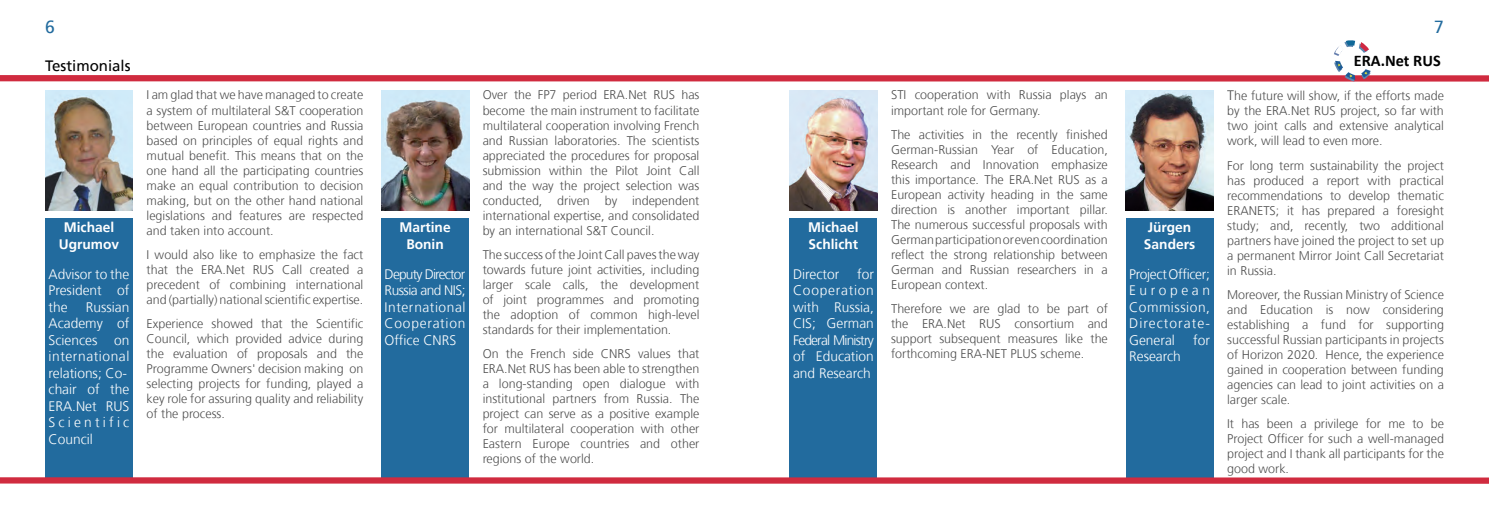
<style>
.page{position:relative;width:1489px;height:525px;background:#fff}
.page>*{position:absolute;margin:0;border:0;box-sizing:border-box;transform-origin:0 0}
.t1{font:17.5px "Frutiger";color:#226b9e}
.t2{font:700 16.25px "Calibri";color:#000}
.t3{font:15px "Frutiger";color:#000}
.t4{font:300 13.75px/16.5px "Frutiger";color:#fff;text-align:justify}
.t5{font:700 13.75px/16.5px "Frutiger";color:#fff;text-align:center}
.t6{font:300 12.5px/15px "Frutiger";color:#000;text-align:justify}
.s1{font-size:13.75px}
</style>
<div class="page">
<div style="left:45px;top:218px;width:88px;height:261px;background:#226b9e"></div>
<div style="left:789px;top:218px;width:88px;height:260px;background:#226b9e"></div>
<div style="left:381px;top:218px;width:88px;height:261px;background:#226b9e"></div>
<div style="left:0;top:75px;width:1488px;height:6px;background:#d02b3f"></div>
<svg style="left:1333px;top:40px;width:37px;height:41px"></svg>
<img style="left:1125px;top:90px;width:88px;height:120px">
<div style="left:1125px;top:218px;width:88px;height:262px;background:#226b9e"></div>
<div style="left:0;top:477px;width:1488px;height:6px;background:#d02b3f"></div>
<img style="left:381px;top:90px;width:88px;height:120px">
<img style="left:45px;top:90px;width:88px;height:120px">
<img style="left:789px;top:90px;width:88px;height:120px">
<h1 class="t1" style="left:45px;top:17px;width:11px">6</h1>
<h1 class="t1" style="left:1433px;top:17px;width:11px">7</h1>
<p class="t3" style="left:45px;top:57px;width:87px">Testimonials</p>
<h2 class="t2" style="left:1353px;top:50px;width:88px">ERA.Net RUS</h2>
<p class="t5" style="left:59px;top:219px;width:62px">Michael<br>Ugrumov</p>
<p class="t4" style="left:49px;top:265px;width:82px">Advisor to the President of the</p>
<p class="t4" style="left:49px;top:298px;width:82px;text-align:left;text-indent:37px">Russian<br>Academy of<br>Sciences on international relations; Co&shy;chair of the<br>ERA.Net RUS<br>Scientific<br>Council</p>
<p class="t6" style="left:147px;top:88px;width:218px">I am glad that we have managed to create a system of multilateral S&amp;T cooperation between European countries and Russia based on principles of equal rights and mutual benefit. This means that on the one hand all the participating countries make an equal contribution to decision making, but on the other hand national legislations and features are respected and taken into account.</p>
<p class="t6" style="left:147px;top:247px;width:218px">I would also like to emphasize the fact that the ERA.Net RUS Call created a precedent of combining international and (partially) national scientific expertise.</p>
<p class="t6" style="left:147px;top:316px;width:218px">Experience showed that the Scientific Council, which provided advice during the evaluation of proposals and the Programme Owners' decision making on selecting projects for funding, played a key role for assuring quality and reliability of the process.</p>
<p class="t5" style="left:399px;top:219px;width:53px">Martine<br>Bonin</p>
<p class="t4" style="left:384px;top:265px;width:82px">Deputy Director Russia and NIS; International Cooperation Office CNRS</p>
<p class="t6" style="left:482px;top:88px;width:218px">Over the FP7 period ERA.Net RUS has become the main instrument to facilitate multilateral cooperation involving French and Russian laboratories. The scientists appreciated the procedures for proposal submission within the Pilot Joint Call and the way the project selection was conducted, driven by independent international expertise, and consolidated by an international S&amp;T Council.</p>
<p class="t6" style="left:482px;top:247px;width:218px">The success of the Joint Call paves the way towards future joint activities, including larger scale calls, the development of joint programmes and promoting the adoption of common high-level standards for their implementation.</p>
<p class="t6" style="left:482px;top:346px;width:218px">On the French side CNRS values that ERA.Net RUS has been able to strengthen a long-standing open dialogue with institutional partners from Russia. The project can serve as a positive example for multilateral cooperation with other Eastern Europe countries and other regions of the world.</p>
<p class="t5" style="left:808px;top:219px;width:52px;text-align:left">Michael<br>Schlicht</p>
<p class="t4" style="left:793px;top:265px;width:48px">Director</p>
<p class="t4" style="left:793px;top:265px;width:82px;text-indent:64px">for Cooperation with Russia, CIS; German Federal Ministry of Education and Research</p>
<p class="t6" style="left:891px;top:88px;width:218px">STI cooperation with Russia plays an important role for Germany.</p>
<p class="t6" style="left:891px;top:127px;width:218px">The activities in the recently finished German-Russian Year of Education, Research and Innovation emphasize this importance. The ERA.Net RUS as a European activity heading in the same direction is another important pillar.<br>The numerous successful proposals with German participation or even coordination reflect the strong relationship between German and Russian researchers in a European context.</p>
<p class="t6" style="left:891px;top:301px;width:218px">Therefore we are glad to be part of the ERA.Net RUS consortium and support subsequent measures like the forthcoming ERA-NET PLUS scheme.</p>
<p class="t5" style="left:1143px;top:219px;width:53px;text-align:left">Jürgen<br>Sanders</p>
<p class="t4" style="left:1129px;top:265px;width:82px">Project Officer; European Commission, Directorate-General</p>
<p class="t4" style="left:1193px;top:331px;width:18px">for</p>
<p class="t4" style="left:1129px;top:348px;width:53px">Research</p>
<p class="t6" style="left:1227px;top:89px;width:218px"><span class="s1">T</span>he future will show, if the efforts made by the ERA.Net RUS project, so far with two joint calls and extensive analytical work, will lead to even more.</p>
<p class="t6" style="left:1227px;top:158px;width:218px">For long term sustainability the project has produced a report with practical recommendations to develop thematic ERANETS; it has prepared a foresight study; and, recently, two additional partners have joined the project to set up a permanent Mirror Joint Call Secretariat in Russia.</p>
<p class="t6" style="left:1227px;top:287px;width:218px">Moreover, the Russian Ministry of Science and Education is now considering establishing a fund for supporting successful Russian participants in projects of Horizon 2020. Hence, the experience gained in cooperation between funding agencies can lead to joint activities on a larger scale.</p>
<p class="t6" style="left:1227px;top:416px;width:218px">It has been a privilege for me to be Project Officer for such a well-managed project and I thank all participants for the good work.</p>
</div>
